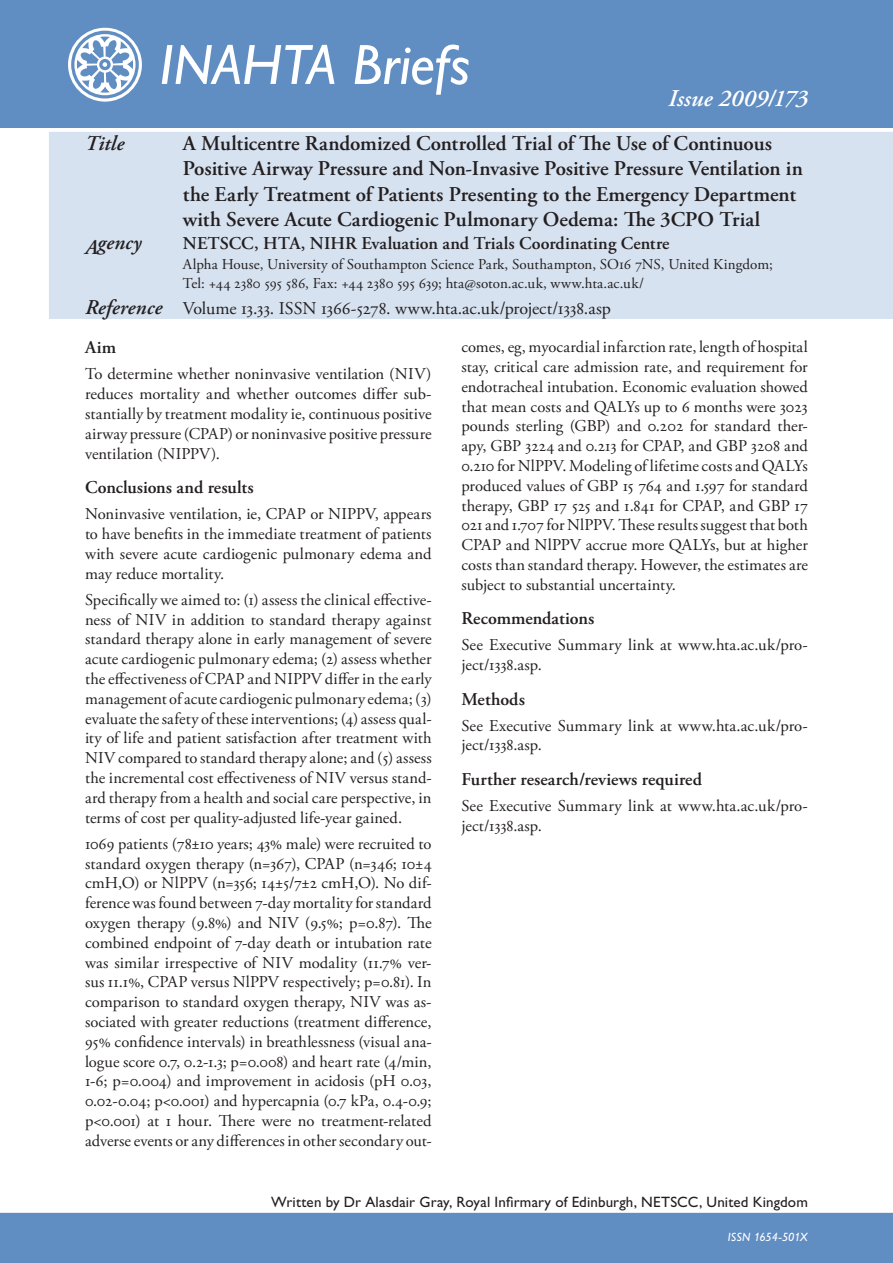
<style>
.page{position:relative;width:893px;height:1263px;background:#fff}
.page>*{position:absolute;margin:0;border:0;box-sizing:border-box;transform-origin:0 0}
.t1{font:italic 57px "Gill Alt One";color:#fff}
.Issue{font:italic 600 24px "Adobe Garamond Pro";letter-spacing:.005em;color:#fff}
.Title_ruta{font:600 21px/25.2px "Adobe Garamond Pro";letter-spacing:-.005em;color:#231f20}
.Agency_text{font:italic 600 21px "Adobe Garamond Pro";letter-spacing:.005em;color:#231f20}
.Title_ruta-2{font:italic 600 21px "Adobe Garamond Pro";letter-spacing:.005em;color:#231f20}
.Heading{font:600 18px "Adobe Garamond Pro";letter-spacing:.005em;color:#231f20}
.Reference_text{font:18px "Adobe Garamond Pro";letter-spacing:-.01em;color:#231f20}
.Agency_text-2{font:600 18px "Adobe Garamond Pro";letter-spacing:.005em;color:#231f20}
.Text{font:16.5px/19.8px "Adobe Garamond Pro";letter-spacing:.005em;color:#231f20;text-align:justify}
.Agency_address{font:15px "Adobe Garamond Pro";color:#231f20}
.Written_by{font:15px "Gill Alt One";letter-spacing:.01em;color:#231f20}
.Ö-Grouping__left{font:italic 12px "Gill Alt One";letter-spacing:-.005em;color:#fff}
.s1{font-weight:600;font-style:italic;font-size:21px}
</style>
<div class="page">
<div style="left:0;top:1213px;width:893px;height:50px;background:#608dc2"></div>
<div style="left:49px;top:132px;width:844px;height:187px;background:#d7e2f0"></div>
<div style="left:0;top:0;width:893px;height:128px;background:#608dc2"></div>
<p class="t1" style="left:159px;top:32px;width:312px">INAHTA Briefs</p>
<p class="Issue" style="left:668px;top:84px;width:141px">Issue 2009/173</p>
<p class="Title_ruta-2" style="left:85px;top:131px;width:41px">Title</p>
<p class="Title_ruta" style="left:183px;top:131px;width:621px">A Multicentre Randomized Controlled Trial of The Use of Continuous Positive Airway Pressure and Non-Invasive Positive Pressure Ventilation in the Early Treatment of Patients Presenting to the Emergency Department with Severe Acute Cardiogenic Pulmonary Oedema: The 3CPO Trial</p>
<p class="Agency_text" style="left:85px;top:231px;width:58px">Agency</p>
<p class="Agency_text-2" style="left:183px;top:233px;width:488px">NETSCC, HTA, NIHR Evaluation and Trials Coordinating Centre</p>
<p class="Agency_address" style="left:183px;top:255px;width:591px">Alpha House, University of Southampton Science Park, Southampton, SO16 7NS, United Kingdom;</p>
<p class="Agency_address" style="left:183px;top:275px;width:463px">Tel: +44 2380 595 586, Fax: +44 2380 595 639; hta@soton.ac.uk, www.hta.ac.uk/</p>
<p class="Reference_text" style="left:85px;top:297px;width:527px"><span class="s1">Reference</span> Volume 13.33. ISSN 1366-5278. www.hta.ac.uk/project/1338.asp</p>
<p class="Heading" style="left:85px;top:337px;width:33px">Aim</p>
<p class="Text" style="left:85px;top:365px;width:348px">To determine whether noninvasive ventilation (NIV) reduces mortality and whether outcomes differ sub&shy;stantially by treatment modality ie, continuous positive airway pressure (CPAP) or noninvasive positive pressure ventilation (NIPPV).</p>
<p class="Heading" style="left:85px;top:477px;width:170px">Conclusions and results</p>
<p class="Text" style="left:85px;top:505px;width:348px">Noninvasive ventilation, ie, CPAP or NIPPV, appears to have benefits in the immediate treatment of patients with severe acute cardiogenic pulmonary edema and may reduce mortality.</p>
<p class="Text" style="left:85px;top:590px;width:348px">Specifically we aimed to: (1) assess the clinical effective&shy;ness of NIV in addition to standard therapy against standard therapy alone in early management of severe acute cardiogenic pulmonary edema; (2) assess whether the effectiveness of CPAP and NIPPV differ in the early management of acute cardiogenic pulmonary edema; (3) evaluate the safety of these interventions; (4) assess qual&shy;ity of life and patient satisfaction after treatment with NIV compared to standard therapy alone; and (5) assess the incremental cost effectiveness of NIV versus stand&shy;ard therapy from a health and social care perspective, in terms of cost per quality-adjusted life-year gained.</p>
<p class="Text" style="left:85px;top:834px;width:348px">1069 patients (78±10 years; 43% male) were recruited to standard oxygen therapy (n=367), CPAP (n=346; 10±4 cmH,O) or NlPPV (n=356; 14±5/7±2 cmH,O). No dif&shy;ference was found between 7-day mortality for standard oxygen therapy (9.8%) and NIV (9.5%; p=0.87). The combined endpoint of 7-day death or intubation rate was similar irrespective of NIV modality (11.7% ver&shy;sus 11.1%, CPAP versus NlPPV respectively; p=0.81). In comparison to standard oxygen therapy, NIV was as&shy;sociated with greater reductions (treatment difference, 95% confidence intervals) in breathlessness (visual ana&shy;logue score 0.7, 0.2-1.3; p=0.008) and heart rate (4/min, 1-6; p=0.004) and improvement in acidosis (pH 0.03, 0.02-0.04; p&lt;0.001) and hypercapnia (0.7 kPa, 0.4-0.9; p&lt;0.001) at 1 hour. There were no treatment-related adverse events or any differences in other secondary out-</p>
<p class="Text" style="left:461px;top:338px;width:348px">comes, eg, myocardial infarction rate, length of hospital stay, critical care admission rate, and requirement for endotracheal intubation. Economic evaluation showed that mean costs and QALYs up to 6 months were 3023 pounds sterling (GBP) and 0.202 for standard ther&shy;apy, GBP 3224 and 0.213 for CPAP, and GBP 3208 and 0.210 for NlPPV. Modeling of lifetime costs and QALYs produced values of GBP 15 764 and 1.597 for standard therapy, GBP 17 525 and 1.841 for CPAP, and GBP 17<br>021 and 1.707 for NlPPV. These results suggest that both CPAP and NlPPV accrue more QALYs, but at higher costs than standard therapy. However, the estimates are subject to substantial uncertainty.</p>
<p class="Heading" style="left:461px;top:608px;width:134px">Recommendations</p>
<p class="Text" style="left:461px;top:636px;width:347px">See Executive Summary link at www.hta.ac.uk/pro&shy;ject/1338.asp.</p>
<p class="Heading" style="left:461px;top:688px;width:65px">Methods</p>
<p class="Text" style="left:461px;top:716px;width:347px">See Executive Summary link at www.hta.ac.uk/pro&shy;ject/1338.asp.</p>
<p class="Heading" style="left:461px;top:769px;width:242px">Further research/reviews required</p>
<p class="Text" style="left:461px;top:796px;width:347px">See Executive Summary link at www.hta.ac.uk/pro&shy;ject/1338.asp.</p>
<p class="Written_by" style="left:271px;top:1193px;width:538px">Written by Dr Alasdair Gray, Royal Infirmary of Edinburgh, NETSCC, United Kingdom</p>
<p class="Ö-Grouping__left" style="left:728px;top:1230px;width:82px">ISSN 1654-501X</p>
</div>
